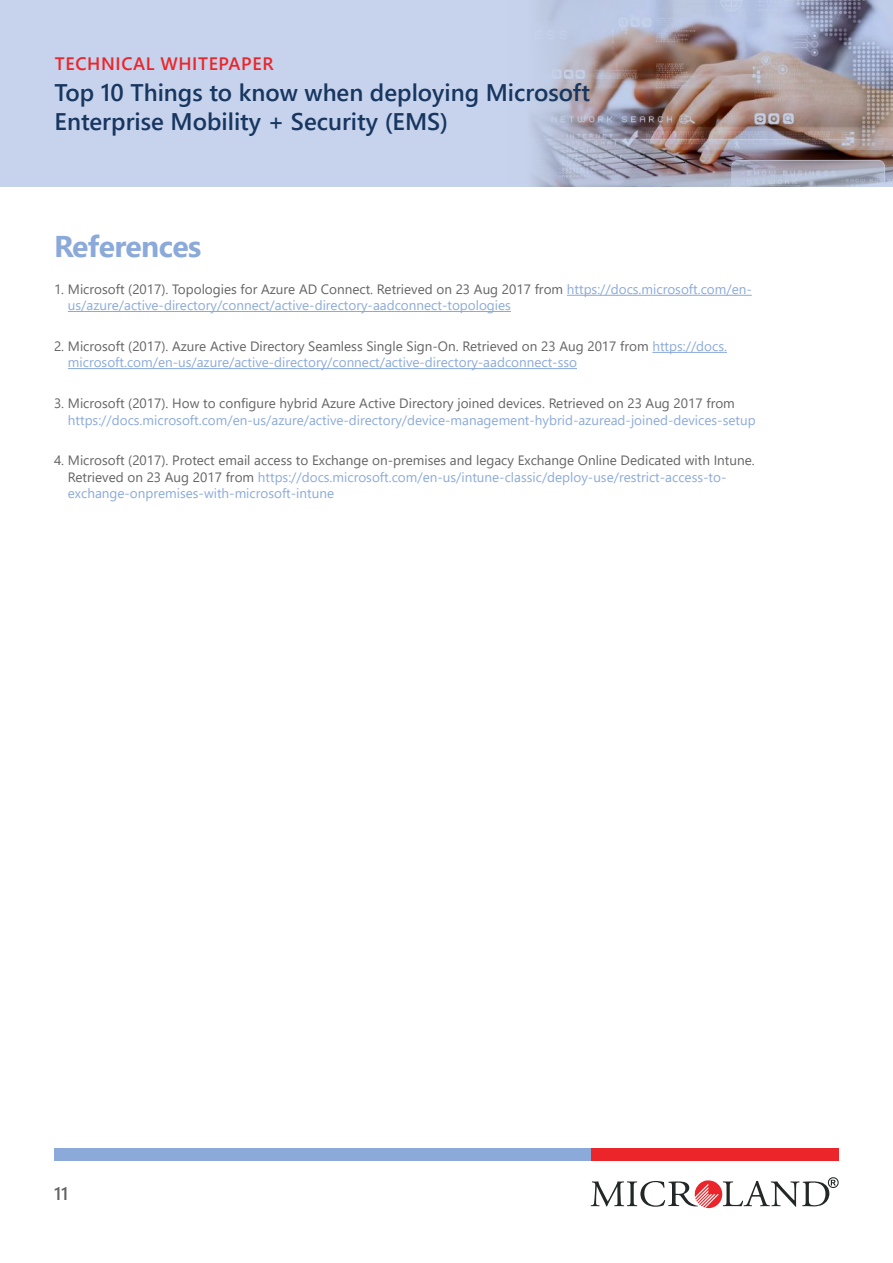
<style>
.page{position:relative;width:893px;height:1263px;background:#fff}
.page>*{position:absolute;margin:0;border:0;box-sizing:border-box;transform-origin:0 0}
.t1{font:700 30px "Segoe UI";letter-spacing:-.02em;color:#8caad9}
.t2{font:600 24px/28.8px "Segoe UI";color:#173660}
.t3{font:600 18px "Segoe UI";letter-spacing:.035em;color:#ec252b}
.t4{font:600 18px "Segoe UI";color:#656365}
.t5{font:13.5px/16.2px "Segoe UI";color:#8caad9}
.t6{font:13.5px/16.2px "Segoe UI";color:#656365}
.s1{color:#656365}
.s2{color:#8caad9}
</style>
<div class="page">
<div style="left:0;top:0;width:893px;height:187px;background:#c7d3ec"></div>
<img style="left:532px;top:0;width:361px;height:187px">
<div style="left:54px;top:1148px;width:620px;height:12px;background:#8caad9"></div>
<div style="left:591px;top:1148px;width:248px;height:12px;background:#ec252b"></div>
<svg style="left:591px;top:1177px;width:248px;height:31px"></svg>
<hr style="left:567px;top:295px;width:185px;height:1px;background:#8caad9">
<hr style="left:68px;top:311px;width:443px;height:1px;background:#8caad9">
<hr style="left:652px;top:352px;width:75px;height:1px;background:#8caad9">
<hr style="left:68px;top:368px;width:509px;height:1px;background:#8caad9">
<h3 class="t3" style="left:55px;top:49px;width:220px">TECHNICAL WHITEPAPER</h3>
<h2 class="t2" style="left:55px;top:78px;width:537px">Top 10 Things to know when deploying Microsoft<br>Enterprise Mobility + Security (EMS)</h2>
<h1 class="t1" style="left:54px;top:223px;width:149px">References</h1>
<p class="t5" style="left:68px;top:281px;width:685px;text-indent:-14px"><span class="s1">1. Microsoft (2017). Topologies for Azure AD Connect. Retrieved on 23 Aug 2017 from</span> https://docs.microsoft.com/en&shy;us/azure/active-directory/connect/active-directory-aadconnect-topologies</p>
<p class="t5" style="left:68px;top:338px;width:661px;text-indent:-14px"><span class="s1">2. Microsoft (2017). Azure Active Directory Seamless Single Sign-On. Retrieved on 23 Aug 2017 from</span> https://docs. microsoft.com/en-us/azure/active-directory/connect/active-directory-aadconnect-sso</p>
<p class="t6" style="left:54px;top:395px;width:682px">3. Microsoft (2017). How to configure hybrid Azure Active Directory joined devices. Retrieved on 23 Aug 2017 from</p>
<p class="t5" style="left:68px;top:411px;width:689px">https://docs.microsoft.com/en-us/azure/active-directory/device-management-hybrid-azuread-joined-devices-setup</p>
<p class="t6" style="left:68px;top:452px;width:688px;text-indent:-14px">4. Microsoft (2017). Protect email access to Exchange on-premises and legacy Exchange Online Dedicated with Intune.<br>Retrieved on 23 Aug 2017 from <span class="s2">https://docs.microsoft.com/en-us/intune-classic/deploy-use/restrict-access-to&shy;exchange-onpremises-with-microsoft-intune</span></p>
<h3 class="t4" style="left:54px;top:1179px;width:16px">11</h3>
</div>
